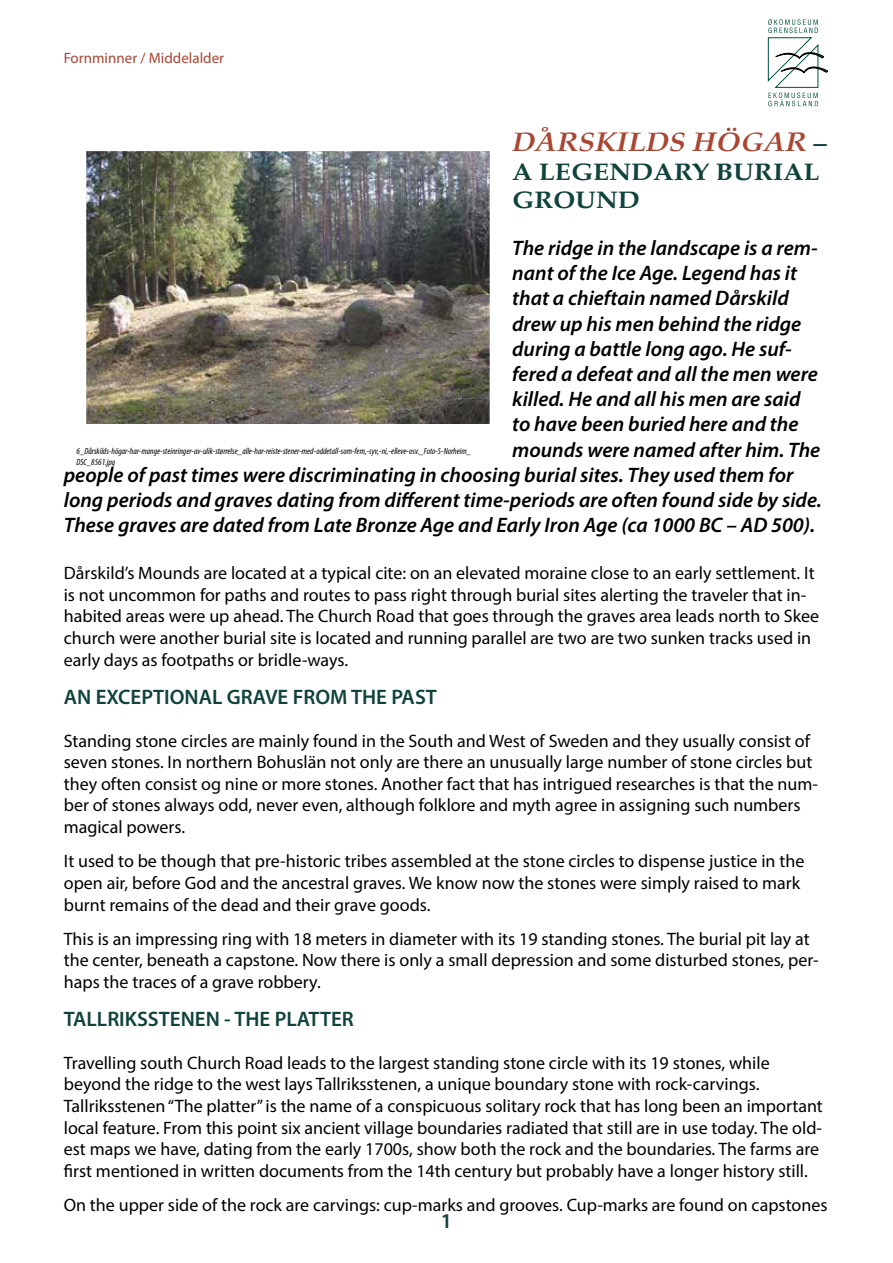
<style>
.page{position:relative;width:893px;height:1263px;background:#fff}
.page>*{position:absolute;margin:0;border:0;box-sizing:border-box;transform-origin:0 0}
.t1{font:italic 700 27px "Palatino";color:#aa4632;scale:1.1 1}
.t2{font:700 24px/28.8px "Palatino";color:#10433b;scale:1.1 1}
.t3{font:italic 600 21px "Myriad Pro";color:#000}
.t4{font:600 21px "Myriad Pro";color:#10433b}
.t5{font:18px/21.6px "Myriad Pro";color:#000}
.t6{font:15px "Myriad Pro";color:#aa4632}
.t7{font:italic condensed 9px/10.8px "Myriad Pro";color:#000}
.s1{font-style:normal;font-size:24px;color:#10433b}
</style>
<div class="page">
<svg style="left:768px;top:19px;width:60px;height:87px"></svg>
<img style="left:87px;top:152px;width:402px;height:271px">
<p class="t6" style="left:64px;top:49px;width:162px">Fornminner / Middelalder</p>
<h1 class="t1" style="left:512px;top:119px;width:287px">DÅRSKILDS HÖGAR <span class="s1">–</span></h1>
<h2 class="t2" style="left:512px;top:156px;width:282px">A LEGENDARY BURIAL<br>GROUND</h2>
<p class="t3" style="left:512px;top:234px;width:307px">The ridge in the landscape is a rem-</p>
<p class="t3" style="left:512px;top:260px;width:287px">nant of the Ice Age. Legend has it</p>
<p class="t3" style="left:512px;top:285px;width:278px">that a chieftain named Dårskild</p>
<p class="t3" style="left:512px;top:310px;width:291px">drew up his men behind the ridge</p>
<p class="t3" style="left:512px;top:335px;width:281px">during a battle long ago. He suf-</p>
<p class="t3" style="left:512px;top:360px;width:307px">fered a defeat and all the men were</p>
<p class="t3" style="left:512px;top:386px;width:290px">killed. He and all his men are said</p>
<p class="t3" style="left:512px;top:411px;width:288px">to have been buried here and the</p>
<p class="t3" style="left:512px;top:436px;width:310px">mounds were named after him. The</p>
<p class="t3" style="left:64px;top:461px;width:731px">people of past times were discriminating in choosing burial sites. They used them for</p>
<p class="t3" style="left:64px;top:486px;width:760px">long periods and graves dating from different time-periods are often found side by side.</p>
<p class="t3" style="left:64px;top:512px;width:753px">These graves are dated from Late Bronze Age and Early Iron Age (ca 1000 BC – AD 500).</p>
<p class="t5" style="left:64px;top:562px;width:757px">Dårskild’s Mounds are located at a typical cite: on an elevated moraine close to an early settlement. It is not uncommon for paths and routes to pass right through burial sites alerting the traveler that in&shy;habited areas were up ahead. The Church Road that goes through the graves area leads north to Skee church were another burial site is located and running parallel are two are two sunken tracks used in early days as footpaths or bridle-ways.</p>
<p class="t4" style="left:64px;top:683px;width:375px">AN EXCEPTIONAL GRAVE FROM THE PAST</p>
<p class="t5" style="left:64px;top:729px;width:756px">Standing stone circles are mainly found in the South and West of Sweden and they usually consist of seven stones. In northern Bohuslän not only are there an unusually large number of stone circles but they often consist og nine or more stones. Another fact that has intrigued researches is that the num&shy;ber of stones always odd, never even, although folklore and myth agree in assigning such numbers magical powers.</p>
<p class="t5" style="left:64px;top:850px;width:742px">It used to be though that pre-historic tribes assembled at the stone circles to dispense justice in the open air, before God and the ancestral graves. We know now the stones were simply raised to mark burnt remains of the dead and their grave goods.</p>
<p class="t5" style="left:64px;top:928px;width:756px">This is an impressing ring with 18 meters in diameter with its 19 standing stones. The burial pit lay at the center, beneath a capstone. Now there is only a small depression and some disturbed stones, per&shy;haps the traces of a grave robbery.</p>
<p class="t4" style="left:64px;top:1005px;width:292px">TALLRIKSSTENEN - THE PLATTER</p>
<p class="t5" style="left:64px;top:1052px;width:761px">Travelling south Church Road leads to the largest standing stone circle with its 19 stones, while beyond the ridge to the west lays Tallriksstenen, a unique boundary stone with rock-carvings.<br>Tallriksstenen “The platter” is the name of a conspicuous solitary rock that has long been an important local feature. From this point six ancient village boundaries radiated that still are in use today. The old&shy;est maps we have, dating from the early 1700s, show both the rock and the boundaries. The farms are first mentioned in written documents from the 14th century but probably have a longer history still.</p>
<p class="t5" style="left:64px;top:1194px;width:765px">On the upper side of the rock are carvings: cup-marks and grooves. Cup-marks are found on capstones</p>
<p class="t7" style="left:77px;top:445px;width:396px">6_Dårskilds-högar-har-mange-steinringer-av-ulik-størrelse_alle-har-reiste-stener-med-oddetall-som-fem,-syv,-ni,-elleve-osv._Foto-S-Norheim_<br>DSC_8561.jpg</p>
<p class="t4" style="left:441px;top:1207px;width:13px">1</p>
</div>
